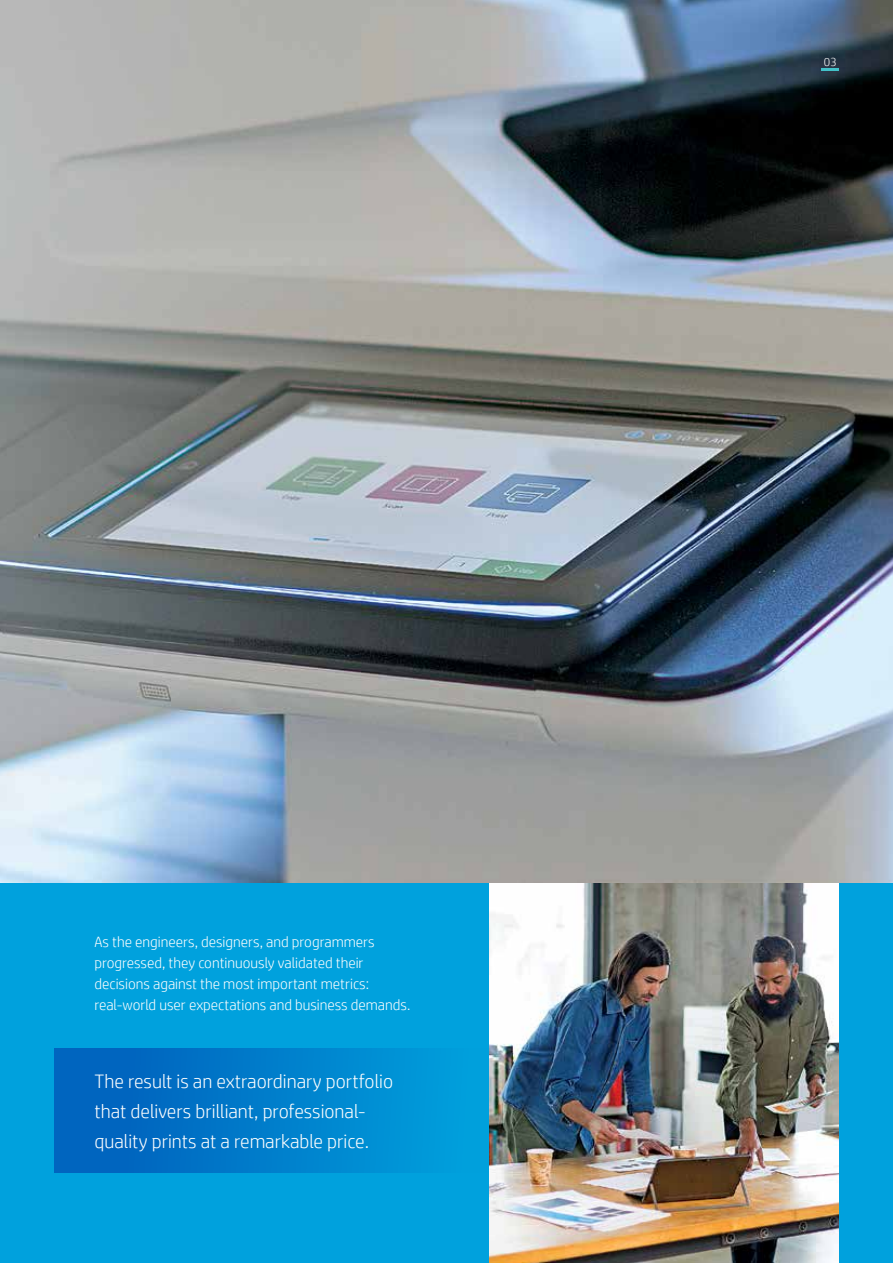
<style>
.page{position:relative;width:893px;height:1263px;background:#fff}
.page>*{position:absolute;margin:0;border:0;box-sizing:border-box;transform-origin:0 0}
.t1{font:300 19.5px/30px "HP Simplified";color:#fff}
.t2{font:300 15px/21px "HP Simplified";color:#fff}
.t3{font:300 12px "HP Simplified";color:#fff}
</style>
<div class="page">
<div style="left:0;top:749px;width:893px;height:514px;background:#00a1dd"></div>
<img style="left:490px;top:882px;width:349px;height:381px">
<img style="left:0;top:0;width:893px;height:882px">
<hr style="left:822px;top:68px;width:17px;height:3px;background:#42c1c8">
<svg style="left:54px;top:1048px;width:546px;height:124px"></svg>
<p class="t2" style="left:94px;top:931px;width:317px">As the engineers, designers, and programmers progressed, they continuously validated their decisions against the most important metrics: real-world user expectations and business demands.</p>
<h1 class="t1" style="left:94px;top:1065px;width:300px">The result is an extraordinary portfolio that delivers brilliant, professional&shy;quality prints at a remarkable price.</h1>
<p class="t3" style="left:824px;top:54px;width:14px">03</p>
</div>
